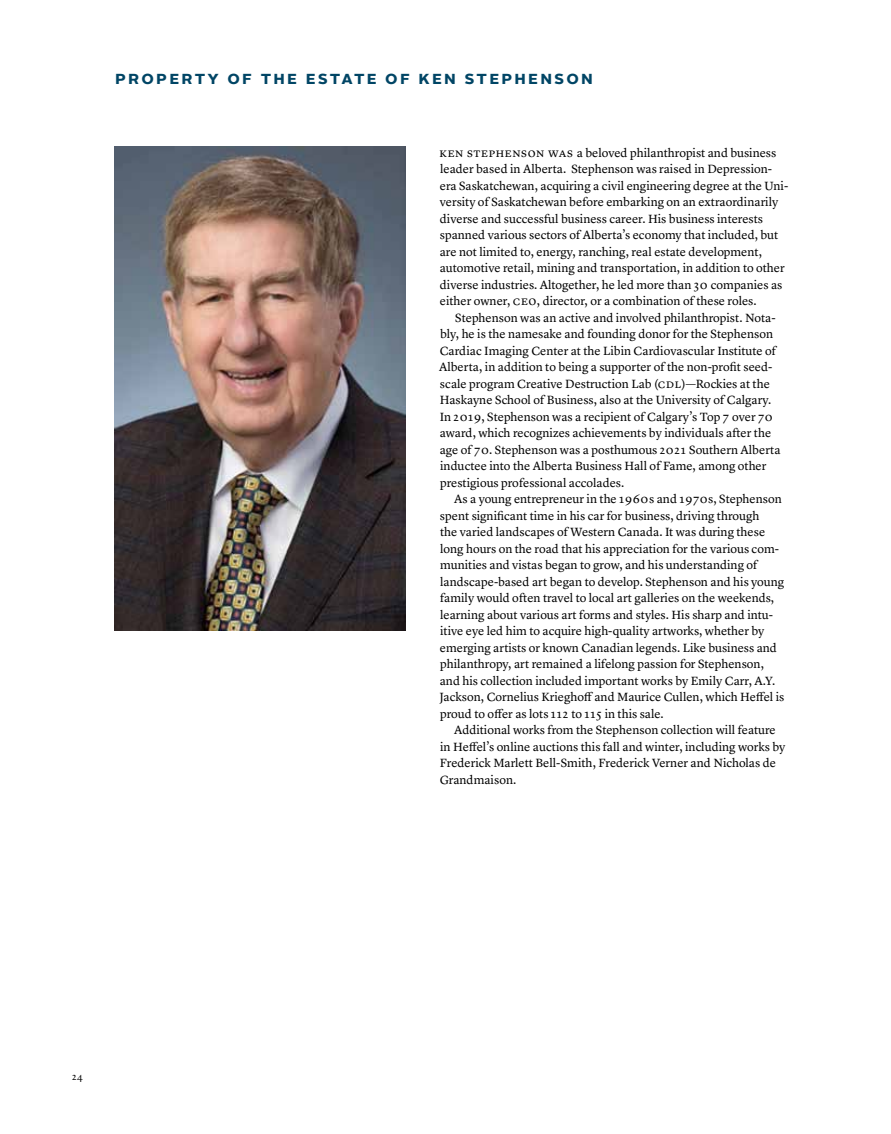
<style>
.page{position:relative;width:891px;height:1134px;background:#fff}
.page>*{position:absolute;margin:0;border:0;box-sizing:border-box;transform-origin:0 0}
.t1{font:700 18px "Alright Sans";letter-spacing:.12em;color:#004565}
.t2{font:12.3px/16.5px "Lyon Text";color:#000}
.t3{font:10.2px "Lyon Text";color:#000}
</style>
<div class="page">
<img style="left:115px;top:146px;width:291px;height:484px">
<h1 class="t1" style="left:115px;top:66px;width:479px">property of The estate of Ken Stephenson</h1>
<p class="t2" style="left:440px;top:143px;width:350px">Ken Stephenson was a beloved philanthropist and business leader based in Alberta. Stephenson was raised in Depression&shy;era Saskatchewan, acquiring a civil engineering degree at the Uni&shy;versity of Saskatchewan before embarking on an extraordinarily diverse and successful business career. His business interests spanned various sectors of Alberta’s economy that included, but are not limited to, energy, ranching, real estate development, automotive retail, mining and transportation, in addition to other diverse industries. Altogether, he led more than 30 companies as either owner, CEO , director, or a combination of these roles.</p>
<p class="t2" style="left:439px;top:308px;width:343px;text-indent:16px">Stephenson was an active and involved philanthropist. Nota&shy;bly, he is the namesake and founding donor for the Stephenson Cardiac Imaging Center at the Libin Cardiovascular Institute of Alberta, in addition to being a supporter of the non-profit seed&shy;scale program Creative Destruction Lab (CDL)—Rockies at the Haskayne School of Business, also at the University of Calgary.<br>In 2019, Stephenson was a recipient of Calgary’s Top 7 over 70 award, which recognizes achievements by individuals after the age of 70. Stephenson was a posthumous 2021 Southern Alberta inductee into the Alberta Business Hall of Fame, among other prestigious professional accolades.</p>
<p class="t2" style="left:440px;top:490px;width:346px;text-indent:14px">As a young entrepreneur in the 1960s and 1970s, Stephenson spent significant time in his car for business, driving through<br>the varied landscapes of Western Canada. It was during these long hours on the road that his appreciation for the various com&shy;munities and vistas began to grow, and his understanding of landscape-based art began to develop. Stephenson and his young family would often travel to local art galleries on the weekends, learning about various art forms and styles. His sharp and intu&shy;itive eye led him to acquire high-quality artworks, whether by emerging artists or known Canadian legends. Like business and philanthropy, art remained a lifelong passion for Stephenson, and his collection included important works by Emily Carr, A.Y.<br>Jackson, Cornelius Krieghoff and Maurice Cullen, which Heffel is proud to offer as lots 112 to 115 in this sale.</p>
<p class="t2" style="left:440px;top:721px;width:347px;text-indent:14px">Additional works from the Stephenson collection will feature in Heffel’s online auctions this fall and winter, including works by Frederick Marlett Bell-Smith, Frederick Verner and Nicholas de Grandmaison.</p>
<p class="t3" style="left:72px;top:1069px;width:12px">24</p>
</div>
